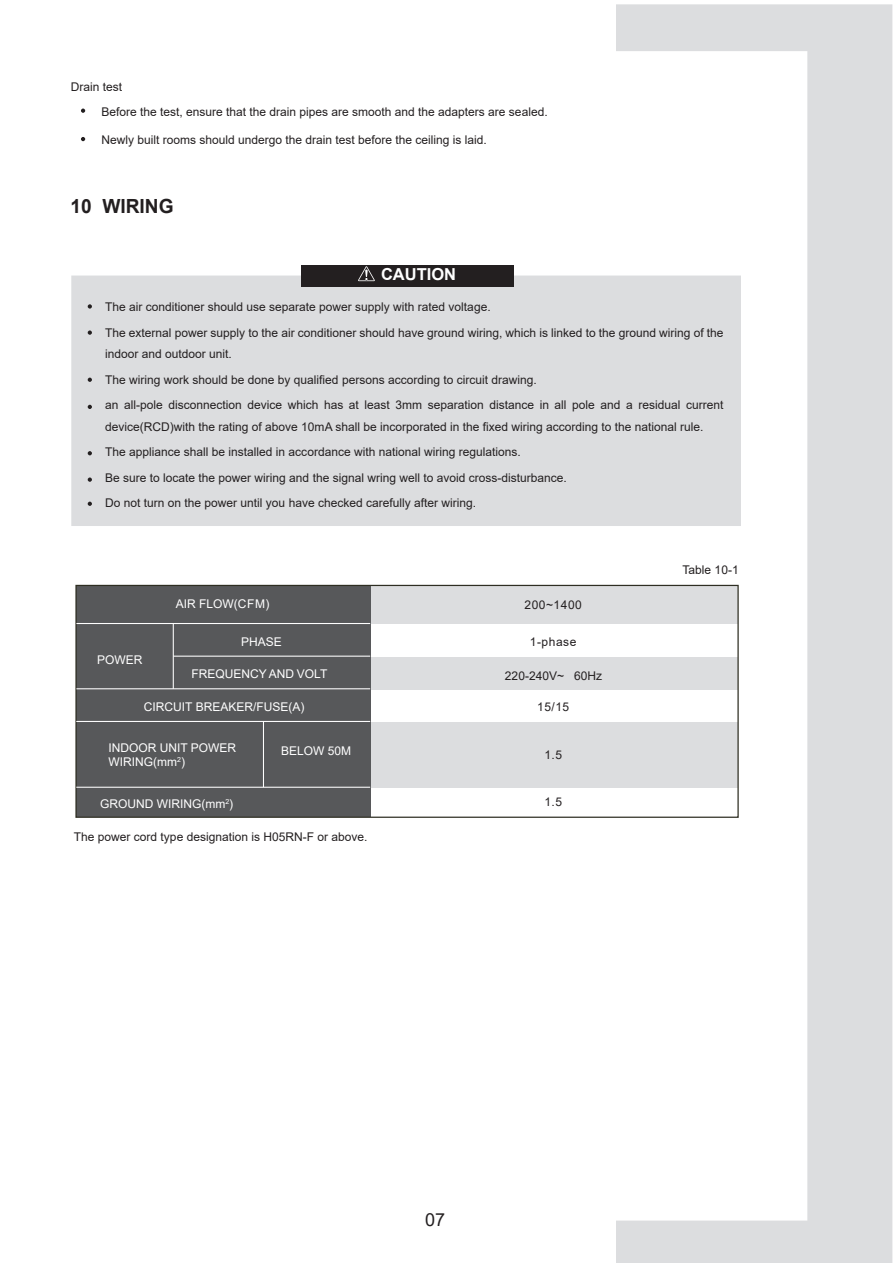
<style>
.page{position:relative;width:893px;height:1263px;background:#fff}
.page>*{position:absolute;margin:0;border:0;box-sizing:border-box;transform-origin:0 0}
.t1{font:700 19.5px "Arial";color:#231f20}
.t2{font:18px "Arial";color:#231f20}
.t3{font:700 16.5px "Arial";color:#fff}
.t4{font:12px/25.5px "Arial";color:#231f20}
.t5{font:12px/14.4px "Arial";color:#fff}
</style>
<div class="page">
<div style="left:370px;top:585px;width:368px;height:39px;background:#dcdddf"></div>
<div style="left:370px;top:657px;width:368px;height:32px;background:#dcdddf"></div>
<div style="left:370px;top:722px;width:368px;height:66px;background:#dcdddf"></div>
<svg style="left:616px;top:4px;width:276px;height:1259px"></svg>
<svg style="left:81px;top:109px;width:4px;height:4px"></svg>
<svg style="left:81px;top:137px;width:4px;height:4px"></svg>
<div style="left:71px;top:276px;width:670px;height:250px;background:#dcdddf"></div>
<div style="left:301px;top:265px;width:212px;height:21px;background:#231f20"></div>
<svg style="left:358px;top:266px;width:17px;height:15px"></svg>
<svg style="left:88px;top:304px;width:4px;height:5px"></svg>
<svg style="left:88px;top:330px;width:4px;height:5px"></svg>
<svg style="left:88px;top:378px;width:4px;height:4px"></svg>
<svg style="left:88px;top:405px;width:4px;height:4px"></svg>
<svg style="left:88px;top:451px;width:4px;height:4px"></svg>
<svg style="left:88px;top:477px;width:4px;height:5px"></svg>
<svg style="left:88px;top:502px;width:4px;height:4px"></svg>
<div style="left:76px;top:585px;width:294px;height:232px;background:#57585a"></div>
<div style="left:75px;top:585px;width:664px;height:233px;border:1px solid #2e2e22"></div>
<hr style="left:173px;top:656px;width:197px;height:1px;background:#fff">
<hr style="left:76px;top:688px;width:294px;height:1px;background:#fff">
<hr style="left:76px;top:721px;width:294px;height:1px;background:#fff">
<hr style="left:76px;top:787px;width:294px;height:1px;background:#fff">
<hr style="left:173px;top:623px;width:1px;height:66px;background:#fff">
<hr style="left:76px;top:623px;width:294px;height:1px;background:#fff">
<hr style="left:263px;top:721px;width:1px;height:66px;background:#fff">
<p class="t4" style="left:71px;top:74px;width:53px">Drain test</p>
<p class="t4" style="left:101px;top:99px;width:448px">Before the test, ensure that the drain pipes are smooth and the adapters are sealed.</p>
<p class="t4" style="left:101px;top:127px;width:387px">Newly built rooms should undergo the drain test before the ceiling is laid.</p>
<h1 class="t1" style="left:70px;top:192px;width:105px">10 WIRING</h1>
<h3 class="t3" style="left:381px;top:262px;width:77px">CAUTION</h3>
<p class="t4" style="left:105px;top:294px;width:620px">The air conditioner should use separate power supply with rated voltage.<br>The external power supply to the air conditioner should have ground wiring, which is linked to the ground wiring of the</p>
<p class="t4" style="left:105px;top:341px;width:620px">indoor and outdoor unit.<br>The wiring work should be done by qualified persons according to circuit drawing.<br>an all-pole disconnection device which has at least 3mm separation distance in all pole and a residual current</p>
<p class="t4" style="left:105px;top:413px;width:600px">device(RCD)with the rating of above 10mA shall be incorporated in the fixed wiring according to the national rule.<br>The appliance shall be installed in accordance with national wiring regulations.<br>Be sure to locate the power wiring and the signal wring well to avoid cross-disturbance.<br>Do not turn on the power until you have checked carefully after wiring.</p>
<p class="t5" style="left:97px;top:652px;width:47px">POWER</p>
<p class="t5" style="left:176px;top:596px;width:95px">AIR FLOW(CFM)</p>
<p class="t5" style="left:241px;top:635px;width:42px">PHASE</p>
<p class="t5" style="left:192px;top:667px;width:137px">FREQUENCY AND VOLT</p>
<p class="t5" style="left:144px;top:699px;width:162px">CIRCUIT BREAKER/FUSE(A)</p>
<p class="t5" style="left:108px;top:740px;width:129px">INDOOR UNIT POWER<br>WIRING(mm<sup>2</sup>)</p>
<p class="t5" style="left:281px;top:744px;width:72px">BELOW 50M</p>
<p class="t5" style="left:100px;top:797px;width:135px">GROUND WIRING(mm<sup>2</sup>)</p>
<p class="t4" style="left:74px;top:824px;width:295px">The power cord type designation is H05RN-F or above.</p>
<p class="t4" style="left:524px;top:592px;width:59px">200~1400</p>
<p class="t4" style="left:530px;top:629px;width:48px">1-phase</p>
<p class="t4" style="left:505px;top:663px;width:99px">220-240V~ 60Hz</p>
<p class="t4" style="left:537px;top:694px;width:34px">15/15</p>
<p class="t4" style="left:544px;top:742px;width:19px">1.5</p>
<p class="t4" style="left:544px;top:789px;width:19px">1.5</p>
<p class="t4" style="left:683px;top:557px;width:58px">Table 10-1</p>
<h2 class="t2" style="left:425px;top:1207px;width:22px">07</h2>
</div>
